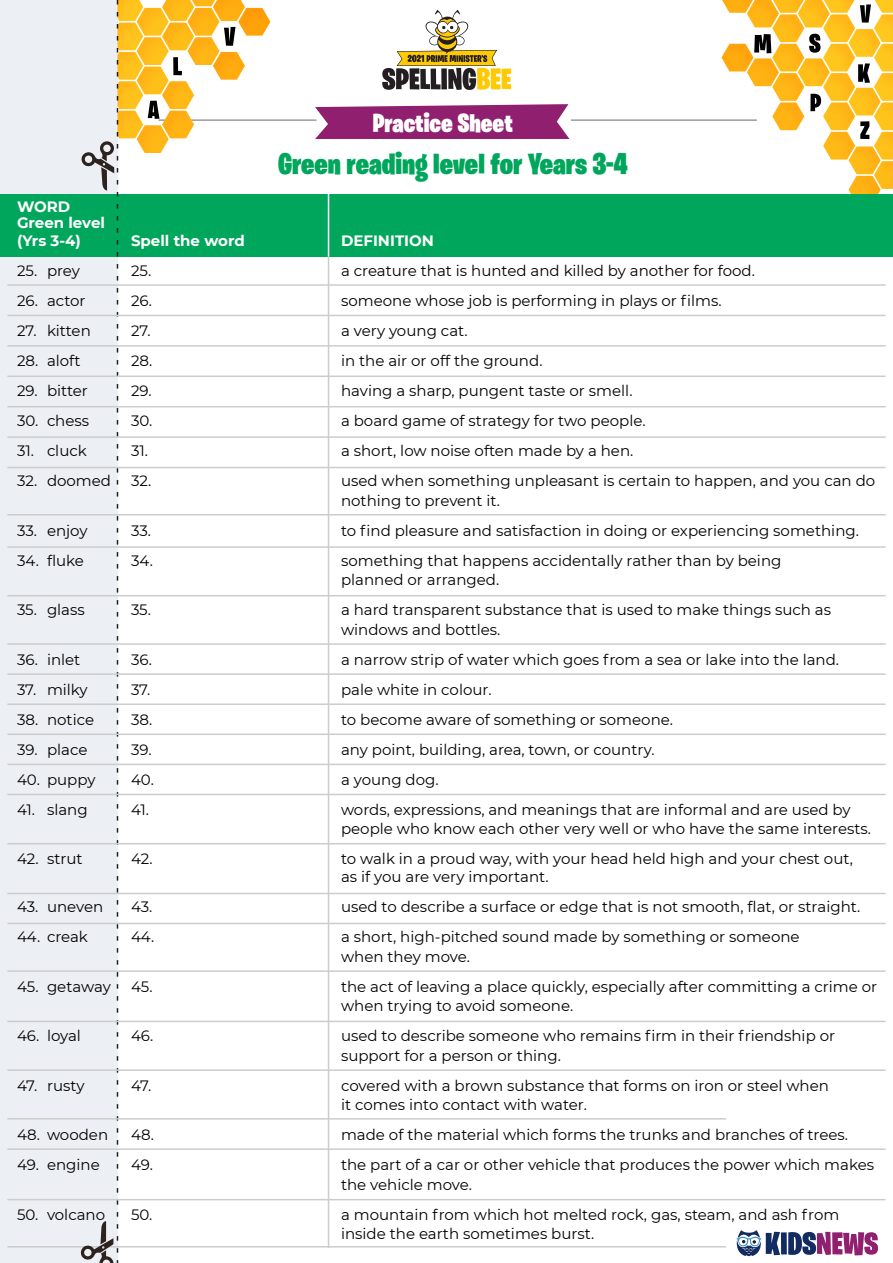
<style>
.page{position:relative;width:893px;height:1263px;background:#fff}
.page>*{position:absolute;margin:0;border:0;box-sizing:border-box;transform-origin:0 0}
.t1{font:900 30px "Burbank Big Condensed";color:#00a65b}
.t2{font:900 26.25px "Burbank Big Condensed";color:#fff}
.t3{font:15px/19.5px "Montserrat";color:#000}
.t4{font:700 15px/16.5px "Montserrat";color:#fff}
</style>
<div class="page">
<hr style="left:328px;top:196px;width:1px;height:1052px;background:#ccc">
<div style="left:0;top:0;width:117px;height:1263px;background:#eceff3"></div>
<svg style="left:315px;top:104px;width:254px;height:35px;background:#9a337c"></svg>
<hr style="left:159px;top:119px;width:157px;height:2px;background:#9b9b9b">
<hr style="left:571px;top:119px;width:186px;height:2px;background:#9b9b9b">
<svg style="left:721px;top:0;width:172px;height:195px"></svg>
<div style="left:0;top:195px;width:893px;height:61px;background:#00a65b"></div>
<hr style="left:7px;top:284px;width:879px;height:2px;background:#ccc">
<hr style="left:7px;top:315px;width:879px;height:1px;background:#ccc">
<hr style="left:7px;top:345px;width:879px;height:2px;background:#ccc">
<hr style="left:7px;top:375px;width:879px;height:2px;background:#ccc">
<hr style="left:7px;top:406px;width:879px;height:1px;background:#ccc">
<hr style="left:7px;top:436px;width:879px;height:2px;background:#ccc">
<hr style="left:7px;top:467px;width:879px;height:1px;background:#ccc">
<hr style="left:7px;top:514px;width:879px;height:1px;background:#ccc">
<hr style="left:7px;top:546px;width:879px;height:2px;background:#ccc">
<hr style="left:7px;top:595px;width:879px;height:1px;background:#ccc">
<hr style="left:7px;top:643px;width:879px;height:2px;background:#ccc">
<hr style="left:7px;top:673px;width:879px;height:2px;background:#ccc">
<hr style="left:7px;top:703px;width:879px;height:2px;background:#ccc">
<hr style="left:7px;top:733px;width:879px;height:2px;background:#ccc">
<hr style="left:7px;top:764px;width:879px;height:1px;background:#ccc">
<hr style="left:7px;top:794px;width:879px;height:1px;background:#ccc">
<hr style="left:7px;top:843px;width:879px;height:1px;background:#ccc">
<hr style="left:7px;top:893px;width:879px;height:1px;background:#ccc">
<hr style="left:7px;top:923px;width:879px;height:1px;background:#ccc">
<hr style="left:7px;top:970px;width:879px;height:2px;background:#ccc">
<hr style="left:7px;top:1021px;width:879px;height:1px;background:#ccc">
<hr style="left:7px;top:1069px;width:879px;height:2px;background:#ccc">
<hr style="left:7px;top:1148px;width:879px;height:2px;background:#ccc">
<hr style="left:7px;top:1199px;width:879px;height:1px;background:#ccc">
<hr style="left:7px;top:1246px;width:719px;height:1px;background:#ccc">
<hr style="left:7px;top:1118px;width:719px;height:1px;background:#ccc">
<hr style="left:328px;top:193px;width:1px;height:64px;background:#fff">
<svg style="left:80px;top:0;width:190px;height:1263px"></svg>
<svg style="left:736px;top:1230px;width:44px;height:26px"></svg>
<div style="left:781px;top:1232px;width:6px;height:22px;background:#122b60"></div>
<svg style="left:788px;top:1232px;width:90px;height:23px;background:#8e5a90"></svg>
<svg style="left:382px;top:10px;width:129px;height:80px"></svg>
<h2 class="t2" style="left:373px;top:106px;width:141px">Practice Sheet</h2>
<h1 class="t1" style="left:278px;top:145px;width:351px">Green reading level for Years 3-4</h1>
<p class="t4" style="left:17px;top:197px;width:89px">WORD<br>Green level</p>
<p class="t4" style="left:17px;top:232px;width:66px">(Yrs 3-4)</p>
<p class="t4" style="left:131px;top:232px;width:115px">Spell the word</p>
<p class="t4" style="left:341px;top:232px;width:94px">DEFINITION</p>
<p class="t3" style="left:17px;top:260px;width:65px">25. prey</p>
<p class="t3" style="left:131px;top:260px;width:22px">25.</p>
<p class="t3" style="left:341px;top:260px;width:415px">a creature that is hunted and killed by another for food.</p>
<p class="t3" style="left:17px;top:290px;width:70px">26. actor</p>
<p class="t3" style="left:131px;top:290px;width:22px">26.</p>
<p class="t3" style="left:341px;top:290px;width:382px">someone whose job is performing in plays or films.</p>
<p class="t3" style="left:17px;top:320px;width:75px">27. kitten</p>
<p class="t3" style="left:131px;top:320px;width:21px">27.</p>
<p class="t3" style="left:341px;top:320px;width:128px">a very young cat.</p>
<p class="t3" style="left:17px;top:350px;width:65px">28. aloft</p>
<p class="t3" style="left:131px;top:350px;width:23px">28.</p>
<p class="t3" style="left:341px;top:350px;width:203px">in the air or off the ground.</p>
<p class="t3" style="left:17px;top:380px;width:72px">29. bitter</p>
<p class="t3" style="left:131px;top:380px;width:22px">29.</p>
<p class="t3" style="left:341px;top:380px;width:293px">having a sharp, pungent taste or smell.</p>
<p class="t3" style="left:17px;top:410px;width:74px">30. chess</p>
<p class="t3" style="left:131px;top:410px;width:23px">30.</p>
<p class="t3" style="left:341px;top:410px;width:306px">a board game of strategy for two people.</p>
<p class="t3" style="left:17px;top:440px;width:71px">31. cluck</p>
<p class="t3" style="left:131px;top:440px;width:19px">31.</p>
<p class="t3" style="left:341px;top:440px;width:294px">a short, low noise often made by a hen.</p>
<p class="t3" style="left:17px;top:470px;width:96px">32. doomed</p>
<p class="t3" style="left:131px;top:470px;width:22px">32.</p>
<p class="t3" style="left:341px;top:470px;width:536px">used when something unpleasant is certain to happen, and you can do nothing to prevent it.</p>
<p class="t3" style="left:17px;top:520px;width:72px">33. enjoy</p>
<p class="t3" style="left:131px;top:520px;width:22px">33.</p>
<p class="t3" style="left:341px;top:520px;width:519px">to find pleasure and satisfaction in doing or experiencing something.</p>
<p class="t3" style="left:17px;top:550px;width:68px">34. fluke</p>
<p class="t3" style="left:131px;top:550px;width:23px">34.</p>
<p class="t3" style="left:341px;top:550px;width:442px">something that happens accidentally rather than by being planned or arranged.</p>
<p class="t3" style="left:17px;top:599px;width:69px">35. glass</p>
<p class="t3" style="left:131px;top:599px;width:21px">35.</p>
<p class="t3" style="left:341px;top:599px;width:492px">a hard transparent substance that is used to make things such as windows and bottles.</p>
<p class="t3" style="left:17px;top:649px;width:65px">36. inlet</p>
<p class="t3" style="left:131px;top:649px;width:22px">36.</p>
<p class="t3" style="left:341px;top:649px;width:500px">a narrow strip of water which goes from a sea or lake into the land.</p>
<p class="t3" style="left:17px;top:679px;width:72px">37. milky</p>
<p class="t3" style="left:131px;top:679px;width:21px">37.</p>
<p class="t3" style="left:341px;top:679px;width:152px">pale white in colour.</p>
<p class="t3" style="left:17px;top:709px;width:79px">38. notice</p>
<p class="t3" style="left:131px;top:709px;width:23px">38.</p>
<p class="t3" style="left:341px;top:709px;width:334px">to become aware of something or someone.</p>
<p class="t3" style="left:17px;top:739px;width:72px">39. place</p>
<p class="t3" style="left:131px;top:739px;width:22px">39.</p>
<p class="t3" style="left:341px;top:739px;width:315px">any point, building, area, town, or country.</p>
<p class="t3" style="left:17px;top:769px;width:80px">40. puppy</p>
<p class="t3" style="left:131px;top:769px;width:24px">40.</p>
<p class="t3" style="left:341px;top:769px;width:99px">a young dog.</p>
<p class="t3" style="left:17px;top:799px;width:72px">41. slang</p>
<p class="t3" style="left:131px;top:799px;width:20px">41.</p>
<p class="t3" style="left:341px;top:799px;width:532px">words, expressions, and meanings that are informal and are used by people who know each other very well or who have the same interests.</p>
<p class="t3" style="left:17px;top:848px;width:67px">42. strut</p>
<p class="t3" style="left:131px;top:848px;width:23px">42.</p>
<p class="t3" style="left:341px;top:849px;width:513px;line-height:18px">to walk in a proud way, with your head held high and your chest out, as if you are very important.</p>
<p class="t3" style="left:17px;top:896px;width:88px">43. uneven</p>
<p class="t3" style="left:131px;top:896px;width:23px">43.</p>
<p class="t3" style="left:341px;top:896px;width:521px">used to describe a surface or edge that is not smooth, flat, or straight.</p>
<p class="t3" style="left:17px;top:926px;width:72px">44. creak</p>
<p class="t3" style="left:131px;top:926px;width:25px">44.</p>
<p class="t3" style="left:341px;top:926px;width:460px">a short, high-pitched sound made by something or someone when they move.</p>
<p class="t3" style="left:17px;top:976px;width:95px">45. getaway</p>
<p class="t3" style="left:131px;top:976px;width:23px">45.</p>
<p class="t3" style="left:341px;top:976px;width:538px">the act of leaving a place quickly, especially after committing a crime or when trying to avoid someone.</p>
<p class="t3" style="left:17px;top:1025px;width:65px">46. loyal</p>
<p class="t3" style="left:131px;top:1025px;width:24px">46.</p>
<p class="t3" style="left:341px;top:1025px;width:496px">used to describe someone who remains firm in their friendship or support for a person or thing.</p>
<p class="t3" style="left:17px;top:1075px;width:69px">47. rusty</p>
<p class="t3" style="left:131px;top:1075px;width:22px">47.</p>
<p class="t3" style="left:341px;top:1075px;width:489px">covered with a brown substance that forms on iron or steel when it comes into contact with water.</p>
<p class="t3" style="left:17px;top:1124px;width:93px">48. wooden</p>
<p class="t3" style="left:131px;top:1124px;width:24px">48.</p>
<p class="t3" style="left:341px;top:1124px;width:508px">made of the material which forms the trunks and branches of trees.</p>
<p class="t3" style="left:17px;top:1154px;width:84px">49. engine</p>
<p class="t3" style="left:131px;top:1154px;width:23px">49.</p>
<p class="t3" style="left:341px;top:1154px;width:535px">the part of a car or other vehicle that produces the power which makes the vehicle move.</p>
<p class="t3" style="left:17px;top:1204px;width:90px">50. volcano</p>
<p class="t3" style="left:131px;top:1204px;width:23px">50.</p>
<p class="t3" style="left:341px;top:1204px;width:500px">a mountain from which hot melted rock, gas, steam, and ash from inside the earth sometimes burst.</p>
</div>
